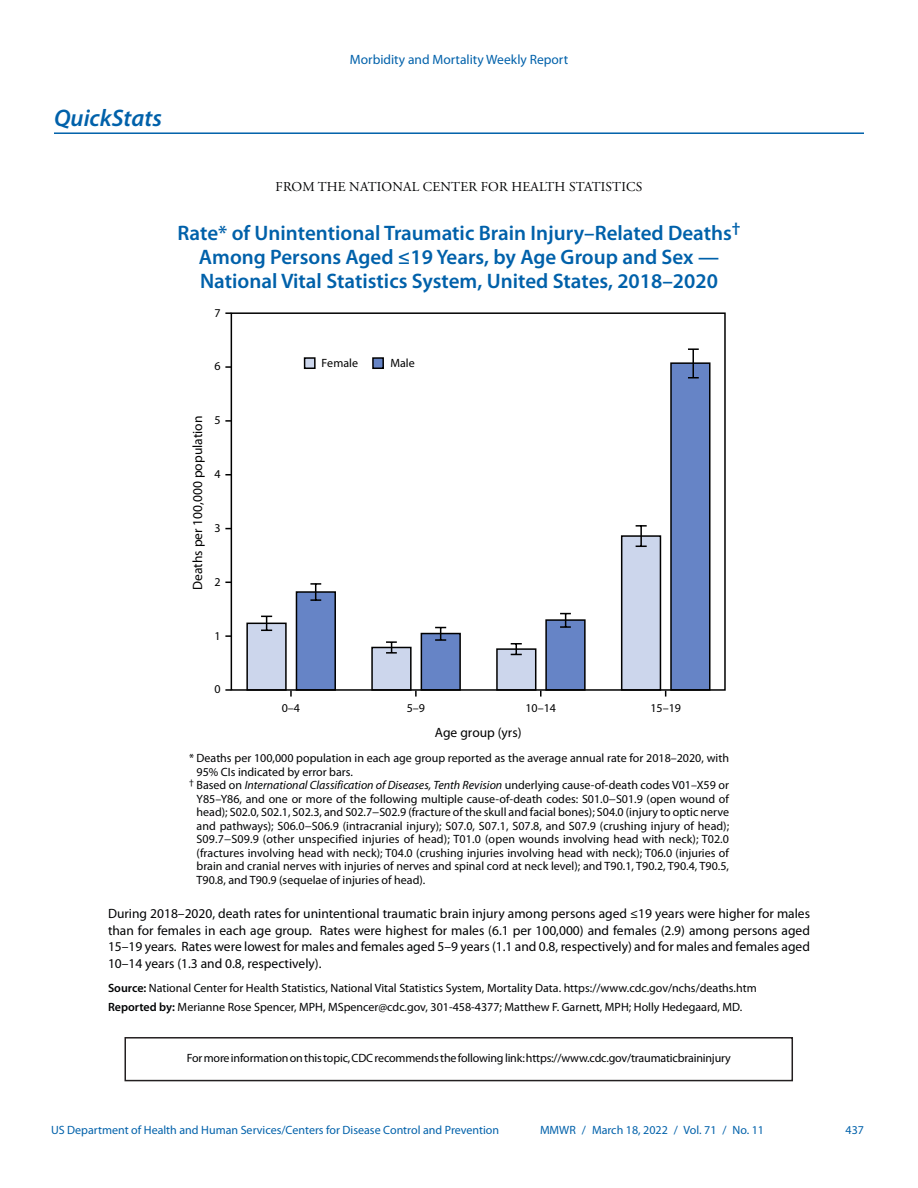
<style>
.page{position:relative;width:918px;height:1188px;background:#fff}
.page>*{position:absolute;margin:0;border:0;box-sizing:border-box;transform-origin:0 0}
.t1{font:italic 600 24px "Myriad Pro";color:#0061aa}
.t2{font:600 21px/24px "Myriad Pro";color:#0061aa;text-align:center}
.t3{font:13.5px/16.5px "Myriad Pro";color:#010203;text-align:justify}
.t4{font:13.5px "Adobe Garamond Pro";letter-spacing:.015em;color:#010203}
.t5{font:13.5px "Myriad Pro";color:#000}
.t6{font:13.5px "Myriad Pro";color:#0061aa}
.t7{font:12px/19.5px "Myriad Pro";color:#010203}
.t8{font:12px "Myriad Pro";color:#0061aa}
.t9{font:italic 12px "Myriad Pro";color:#010203}
.t10{font:12px "Myriad Pro";color:#000}
.s1{font-style:normal}
.s2{font-weight:600}
</style>
<div class="page">
<hr style="left:54px;top:132px;width:810px;height:2px;background:#0061aa">
<div style="left:373px;top:358px;width:10px;height:10px;background:#6684c6"></div>
<div style="left:372px;top:357px;width:12px;height:12px;border:2px solid #000"></div>
<div style="left:305px;top:358px;width:10px;height:10px;background:#ccd6ec"></div>
<div style="left:304px;top:357px;width:12px;height:12px;border:2px solid #000"></div>
<div style="left:247px;top:623px;width:39px;height:67px;background:#ccd6ec"></div>
<div style="left:246px;top:623px;width:41px;height:68px;border:2px solid #000"></div>
<div style="left:372px;top:647px;width:39px;height:43px;background:#ccd6ec"></div>
<div style="left:371px;top:647px;width:41px;height:44px;border:2px solid #000"></div>
<div style="left:497px;top:649px;width:39px;height:41px;background:#ccd6ec"></div>
<div style="left:496px;top:648px;width:40px;height:43px;border:2px solid #000"></div>
<div style="left:622px;top:536px;width:38px;height:154px;background:#ccd6ec"></div>
<div style="left:621px;top:535px;width:40px;height:156px;border:2px solid #000"></div>
<div style="left:296px;top:592px;width:39px;height:98px;background:#6684c6"></div>
<div style="left:296px;top:591px;width:40px;height:100px;border:2px solid #000"></div>
<div style="left:421px;top:634px;width:39px;height:56px;background:#6684c6"></div>
<div style="left:421px;top:633px;width:40px;height:58px;border:2px solid #000"></div>
<div style="left:546px;top:620px;width:39px;height:70px;background:#6684c6"></div>
<div style="left:545px;top:619px;width:41px;height:72px;border:2px solid #000"></div>
<div style="left:671px;top:363px;width:39px;height:327px;background:#6684c6"></div>
<div style="left:670px;top:362px;width:41px;height:329px;border:2px solid #000"></div>
<svg style="left:261px;top:616px;width:11px;height:15px"></svg>
<svg style="left:386px;top:641px;width:11px;height:13px"></svg>
<svg style="left:511px;top:643px;width:11px;height:12px"></svg>
<svg style="left:636px;top:525px;width:11px;height:22px"></svg>
<svg style="left:310px;top:583px;width:11px;height:18px"></svg>
<svg style="left:435px;top:627px;width:11px;height:14px"></svg>
<svg style="left:560px;top:613px;width:11px;height:15px"></svg>
<svg style="left:688px;top:348px;width:11px;height:31px"></svg>
<svg style="left:225px;top:312px;width:6px;height:2px"></svg>
<svg style="left:225px;top:366px;width:6px;height:2px"></svg>
<svg style="left:225px;top:420px;width:6px;height:2px"></svg>
<svg style="left:225px;top:635px;width:6px;height:2px"></svg>
<svg style="left:225px;top:689px;width:6px;height:2px"></svg>
<svg style="left:290px;top:691px;width:2px;height:6px"></svg>
<svg style="left:415px;top:691px;width:2px;height:6px"></svg>
<svg style="left:540px;top:691px;width:2px;height:6px"></svg>
<div style="left:231px;top:312px;width:495px;height:379px;border:2px solid #000"></div>
<div style="left:124px;top:1037px;width:669px;height:44px;border:2px solid #231f20"></div>
<h1 class="t1" style="left:54px;top:103px;width:110px">QuickStats</h1>
<p class="t6" style="left:350px;top:51px;width:220px">Morbidity and Mortality Weekly Report</p>
<p class="t4" style="left:276px;top:178px;width:368px">FROM THE NATIONAL CENTER FOR HEALTH STATISTICS</p>
<h2 class="t2" style="left:177px;top:221px;width:565px">Rate* of Unintentional Traumatic Brain Injury–Related Deaths<sup>†<br></sup>Among Persons Aged ≤19 Years, by Age Group and Sex —<br>National Vital Statistics System, United States, 2018–2020</h2>
<p class="t10" style="left:214px;top:305px;width:8px">7</p>
<p class="t10" style="left:214px;top:359px;width:8px">6</p>
<p class="t5" style="left:189px;top:590px;width:176px;rotate:-90deg">Deaths per 100,000 population</p>
<p class="t10" style="left:214px;top:413px;width:8px">5</p>
<p class="t10" style="left:214px;top:467px;width:8px">4</p>
<p class="t10" style="left:214px;top:521px;width:8px">3</p>
<p class="t10" style="left:214px;top:574px;width:8px">2</p>
<p class="t10" style="left:214px;top:628px;width:8px">1</p>
<p class="t10" style="left:214px;top:682px;width:8px">0</p>
<p class="t10" style="left:322px;top:355px;width:38px">Female</p>
<p class="t10" style="left:391px;top:355px;width:26px">Male</p>
<p class="t10" style="left:282px;top:700px;width:20px">0–4</p>
<p class="t10" style="left:407px;top:700px;width:20px">5–9</p>
<p class="t10" style="left:525px;top:700px;width:32px">10–14</p>
<p class="t10" style="left:650px;top:700px;width:32px">15–19</p>
<p class="t5" style="left:435px;top:724px;width:88px">Age group (yrs)</p>
<p class="t7" style="left:189px;top:749px;width:542px">* Deaths per 100,000 population in each age group reported as the average annual rate for 2018–2020, with</p>
<p class="t7" style="left:197px;top:762px;width:158px">95% CIs indicated by error bars.</p>
<p class="t9" style="left:189px;top:778px;width:541px"><sup>†</sup> <span class="s1">Based on</span> International Classification of Diseases, Tenth Revision <span class="s1">underlying cause-of-death codes V01–X59 or</span></p>
<p class="t7" style="left:197px;top:789px;width:534px">Y85–Y86, and one or more of the following multiple cause-of-death codes: S01.0−S01.9 (open wound of</p>
<p class="t7" style="left:197px;top:803px;width:534px">head); S02.0, S02.1, S02.3, and S02.7−S02.9 (fracture of the skull and facial bones); S04.0 (injury to optic nerve</p>
<p class="t7" style="left:197px;top:816px;width:534px">and pathways); S06.0−S06.9 (intracranial injury); S07.0, S07.1, S07.8, and S07.9 (crushing injury of head);</p>
<p class="t7" style="left:197px;top:830px;width:534px">S09.7−S09.9 (other unspecified injuries of head); T01.0 (open wounds involving head with neck); T02.0</p>
<p class="t7" style="left:197px;top:843px;width:534px">(fractures involving head with neck); T04.0 (crushing injuries involving head with neck); T06.0 (injuries of</p>
<p class="t7" style="left:197px;top:857px;width:534px">brain and cranial nerves with injuries of nerves and spinal cord at neck level); and T90.1, T90.2, T90.4, T90.5,</p>
<p class="t7" style="left:197px;top:870px;width:230px">T90.8, and T90.9 (sequelae of injuries of head).</p>
<p class="t3" style="left:108px;top:905px;width:704px">During 2018–2020, death rates for unintentional traumatic brain injury among persons aged ≤19 years were higher for males than for females in each age group. Rates were highest for males (6.1 per 100,000) and females (2.9) among persons aged 15–19 years. Rates were lowest for males and females aged 5–9 years (1.1 and 0.8, respectively) and for males and females aged 10–14 years (1.3 and 0.8, respectively).</p>
<p class="t7" style="left:108px;top:978px;width:650px"><span class="s2">Source:</span> National Center for Health Statistics, National Vital Statistics System, Mortality Data. https://www.cdc.gov/nchs/deaths.htm<br><span class="s2">Reported by:</span> Merianne Rose Spencer, MPH, MSpencer@cdc.gov, 301-458-4377; Matthew F. Garnett, MPH; Holly Hedegaard, MD.</p>
<p class="t7" style="left:187px;top:1048px;width:546px">For more information on this topic, CDC recommends the following link: https://www.cdc.gov/traumaticbraininjury</p>
<p class="t8" style="left:51px;top:1123px;width:450px">US Department of Health and Human Services/Centers for Disease Control and Prevention</p>
<p class="t8" style="left:540px;top:1123px;width:226px">MMWR / March 18, 2022 / Vol. 71 / No. 11</p>
<p class="t8" style="left:846px;top:1123px;width:20px">437</p>
</div>
